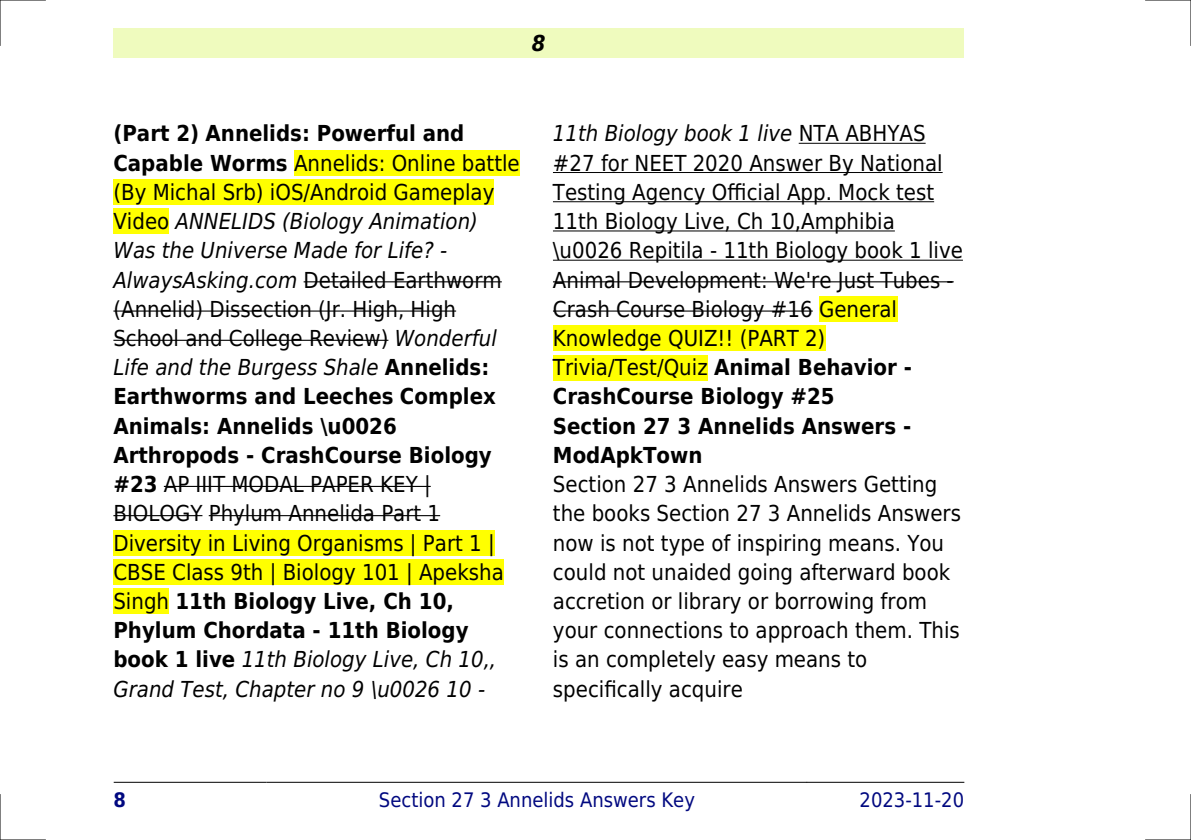
<style>
.page{position:relative;width:1191px;height:840px;background:#fff}
.page>*{position:absolute;margin:0;border:0;box-sizing:border-box;transform-origin:0 0}
.t1{font:22px/29.2px "DejaVu Sans Condensed";color:#000}
.t2{font:italic 700 22px "DejaVu Sans Condensed";color:#000}
.t3{font:20px "DejaVu Sans Condensed";color:#000880}
.t4{font:700 20px "DejaVu Sans Condensed";color:#000880}
.s1{font-weight:700}
.s2{font-style:italic}
</style>
<div class="page">
<div style="left:113px;top:28px;width:851px;height:30px;background:#effbbe"></div>
<hr style="left:114px;top:781px;width:153px;height:1px;background:#000">
<hr style="left:267px;top:781px;width:539px;height:1px;background:#000">
<hr style="left:807px;top:781px;width:157px;height:1px;background:#000">
<div style="left:294px;top:150px;width:226px;height:26px;background:#ff0"></div>
<div style="left:113px;top:179px;width:381px;height:26px;background:#ff0"></div>
<div style="left:113px;top:208px;width:56px;height:26px;background:#ff0"></div>
<hr style="left:304px;top:281px;width:198px;height:1px;background:#000">
<hr style="left:113px;top:310px;width:343px;height:1px;background:#000">
<hr style="left:113px;top:339px;width:275px;height:1px;background:#000">
<hr style="left:164px;top:485px;width:267px;height:1px;background:#000">
<hr style="left:113px;top:515px;width:89px;height:1px;background:#000">
<hr style="left:209px;top:515px;width:231px;height:1px;background:#000">
<div style="left:113px;top:530px;width:382px;height:25px;background:#ff0"></div>
<div style="left:113px;top:559px;width:391px;height:25px;background:#ff0"></div>
<div style="left:113px;top:588px;width:56px;height:26px;background:#ff0"></div>
<hr style="left:798px;top:143px;width:127px;height:1px;background:#000">
<hr style="left:553px;top:172px;width:389px;height:1px;background:#000">
<hr style="left:553px;top:201px;width:381px;height:1px;background:#000">
<hr style="left:553px;top:230px;width:342px;height:1px;background:#000">
<hr style="left:553px;top:259px;width:410px;height:1px;background:#000">
<hr style="left:553px;top:281px;width:400px;height:1px;background:#000">
<hr style="left:553px;top:310px;width:259px;height:1px;background:#000">
<div style="left:819px;top:296px;width:78px;height:26px;background:#ff0"></div>
<div style="left:553px;top:325px;width:272px;height:26px;background:#ff0"></div>
<div style="left:553px;top:354px;width:154px;height:26px;background:#ff0"></div>
<hr style="left:0;top:0;width:45px;height:1px;background:#000">
<hr style="left:1145px;top:0;width:46px;height:1px;background:#000">
<hr style="left:0;top:839px;width:45px;height:1px;background:#000">
<hr style="left:1145px;top:839px;width:46px;height:1px;background:#000">
<hr style="left:0;top:0;width:1px;height:45px;background:#000">
<hr style="left:0;top:794px;width:1px;height:45px;background:#000">
<hr style="left:1190px;top:0;width:1px;height:45px;background:#000">
<hr style="left:1190px;top:794px;width:1px;height:45px;background:#000">
<p class="t2" style="left:532px;top:30px;width:15px">8</p>
<p class="t1" style="left:113px;top:119px;width:408px"><span class="s1">(Part 2) Annelids: Powerful and Capable Worms</span> Annelids: Online battle (By Michal Srb) iOS/Android Gameplay Video <span class="s2">ANNELIDS (Biology Animation)<br>Was the Universe Made for Life? - AlwaysAsking.com</span> Detailed Earthworm (Annelid) Dissection (Jr. High, High School and College Review) <span class="s2">Wonderful Life and the Burgess Shale</span> <span class="s1">Annelids:<br>Earthworms and Leeches Complex Animals: Annelids \u0026<br>Arthropods - CrashCourse Biology #23</span> AP IIIT MODAL PAPER KEY | BIOLOGY Phylum Annelida Part 1<br>Diversity in Living Organisms | Part 1 | CBSE Class 9th | Biology 101 | Apeksha Singh <span class="s1">11th Biology Live, Ch 10, Phylum Chordata - 11th Biology book 1 live</span> <span class="s2">11th Biology Live, Ch 10,, Grand Test, Chapter no 9 \u0026 10 -</span></p>
<p class="t1" style="left:553px;top:119px;width:411px"><span class="s2">11th Biology book 1 live</span> NTA ABHYAS #27 for NEET 2020 Answer By National<br>Testing Agency Official App. Mock test<br>11th Biology Live, Ch 10,Amphibia \u0026 Repitila - 11th Biology book 1 live<br>Animal Development: We're Just Tubes -<br>Crash Course Biology #16 General<br>Knowledge QUIZ!! (PART 2)<br>Trivia/Test/Quiz <span class="s1">Animal Behavior -<br>CrashCourse Biology #25<br>Section 27 3 Annelids Answers -<br>ModApkTown</span></p>
<p class="t1" style="left:553px;top:469px;width:409px">Section 27 3 Annelids Answers Getting the books Section 27 3 Annelids Answers now is not type of inspiring means. You could not unaided going afterward book accretion or library or borrowing from your connections to approach them. This is an completely easy means to specifically acquire</p>
<p class="t4" style="left:113px;top:787px;width:14px">8</p>
<p class="t3" style="left:379px;top:787px;width:317px">Section 27 3 Annelids Answers Key</p>
<p class="t3" style="left:859px;top:787px;width:106px">2023-11-20</p>
</div>
